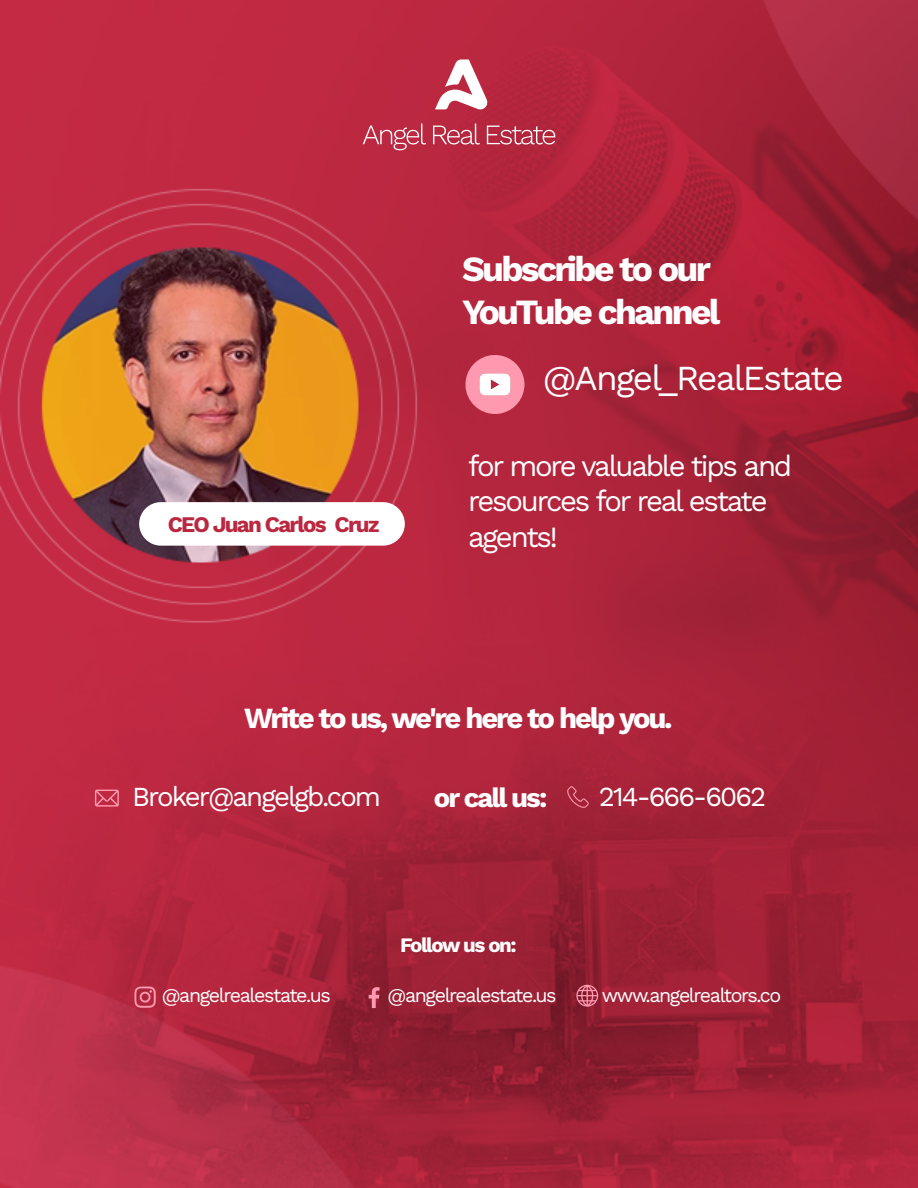
<style>
.page{position:relative;width:918px;height:1188px;background:#fff}
.page>*{position:absolute;margin:0;border:0;box-sizing:border-box;transform-origin:0 0}
.t1{font:700 35.4px/42.5px "Work Sans";letter-spacing:-.075em;color:#fff}
.t2{font:35.1px "Work Sans";letter-spacing:-.05em;color:#fff}
.t3{font:29.4px/35.2px "Work Sans";letter-spacing:-.075em;color:#fff}
.t4{font:700 29.25px "Work Sans";letter-spacing:-.075em;color:#fff}
.t5{font:27.45px "Work Sans";letter-spacing:-.07em;color:#fff}
.t6{font:700 27.45px "Work Sans";letter-spacing:-.07em;color:#fff}
.t7{font:700 22.35px "Work Sans";letter-spacing:-.075em;color:#ba2840}
.t8{font:700 20.55px "Work Sans";letter-spacing:-.07em;color:#fff}
.t9{font:19.65px "Work Sans";letter-spacing:-.07em;color:#fff}
</style>
<div class="page">
<img style="left:0;top:0;width:918px;height:1188px">
<svg style="left:134px;top:987px;width:22px;height:21px"></svg>
<svg style="left:576px;top:985px;width:22px;height:22px"></svg>
<svg style="left:369px;top:987px;width:11px;height:21px"></svg>
<svg style="left:95px;top:790px;width:24px;height:17px"></svg>
<svg style="left:567px;top:786px;width:22px;height:22px"></svg>
<svg style="left:435px;top:59px;width:54px;height:51px"></svg>
<svg style="left:363px;top:124px;width:63px;height:26px"></svg>
<svg style="left:433px;top:124px;width:47px;height:21px"></svg>
<svg style="left:487px;top:126px;width:68px;height:19px"></svg>
<div style="left:139px;top:502px;width:266px;height:44px;background:#fff;border-radius:22px"></div>
<svg style="left:464px;top:354px;width:60px;height:60px"></svg>
<h1 class="t1" style="left:462px;top:246px;width:260px">Subscribe to our<br>YouTube channel</h1>
<p class="t7" style="left:168px;top:507px;width:213px">CEO Juan Carlos Cruz</p>
<h2 class="t2" style="left:543px;top:351px;width:303px">@Angel_RealEstate</h2>
<h3 class="t3" style="left:468px;top:447px;width:326px">for more valuable tips and resources for real estate agents!</h3>
<h3 class="t4" style="left:244px;top:696px;width:430px">Write to us, we're here to help you.</h3>
<h3 class="t5" style="left:132px;top:776px;width:250px">Broker@angelgb.com</h3>
<h3 class="t6" style="left:434px;top:776px;width:115px">or call us:</h3>
<h3 class="t5" style="left:599px;top:776px;width:169px">214-666-6062</h3>
<p class="t8" style="left:400px;top:929px;width:118px">Follow us on:</p>
<p class="t9" style="left:162px;top:980px;width:171px">@angelrealestate.us</p>
<p class="t9" style="left:388px;top:980px;width:171px">@angelrealestate.us</p>
<p class="t9" style="left:602px;top:980px;width:181px">www.angelrealtors.co</p>
</div>
